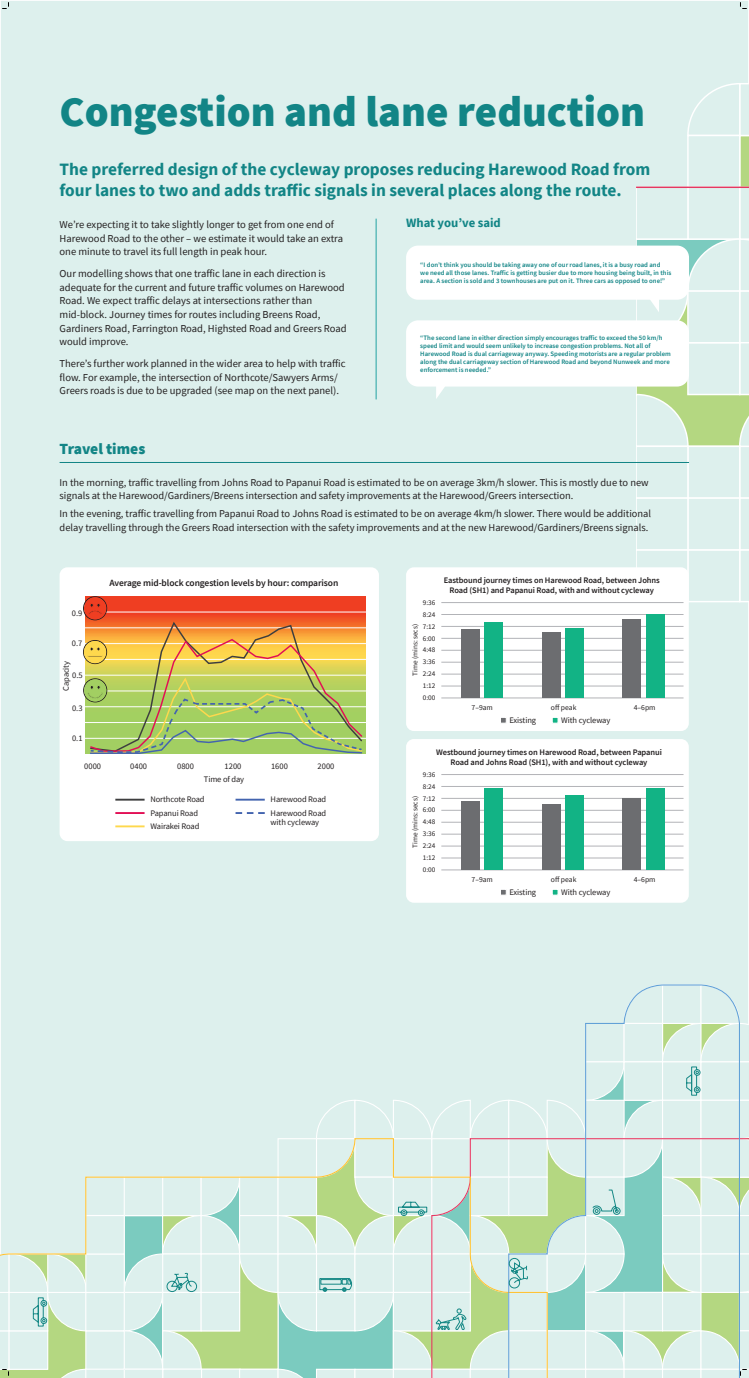
<style>
.page{position:relative;width:749px;height:1378px;background:#fff}
.page>*{position:absolute;margin:0;border:0;box-sizing:border-box;transform-origin:0 0}
.t1{font:900 42.81px "Source Sans Pro";color:#128586}
.t2{font:700 17.34px/20.8px "Source Sans Pro";color:#128586}
.t3{font:900 15.48px "Source Sans Pro";color:#128586}
.Copy-sub_head{font:700 12.69px "Source Sans Pro";color:#128586}
.body1{font:10.56px/13.7px "Source Sans Pro";color:#231f20}
.body{font:10.41px/13.5px "Source Sans Pro";color:#231f20}
.body-2{font:600 9.51px "Source Sans Pro";letter-spacing:-.01em;color:#231f20}
.body-3{font:600 8.46px/10.1px "Source Sans Pro";letter-spacing:-.01em;color:#231f20;text-align:center}
.body-4{font:8.46px/9.3px "Source Sans Pro";letter-spacing:-.01em;color:#231f20}
.body-5{font:7.62px "Source Sans Pro";color:#231f20}
.body-6{font:7.17px "Source Sans Pro";color:#231f20}
.t4{font:600 6.75px/8px "Source Sans Pro";color:#128586}
</style>
<div class="page">
<div style="left:0;top:0;width:748px;height:1378px;background:#ddf0ed;border:1px solid #fff"></div>
<hr style="left:60px;top:462px;width:628px;height:1px;background:#128586">
<hr style="left:375px;top:219px;width:1px;height:180px;background:#22a3a3">
<div style="left:406px;top:246px;width:282px;height:54px;background:#fff;border-radius:12px"></div>
<svg style="left:636px;top:82px;width:112px;height:520px"></svg>
<div style="left:406px;top:320px;width:282px;height:66px;background:#fff;border-radius:12px"></div>
<svg style="left:436px;top:386px;width:10px;height:13px"></svg>
<div style="left:406px;top:567px;width:282px;height:164px;background:#fff;border-radius:8px"></div>
<svg style="left:501px;top:717px;width:5px;height:6px"></svg>
<svg style="left:552px;top:717px;width:6px;height:6px"></svg>
<hr style="left:441px;top:602px;width:242px;height:1px;background:#b2b3b7">
<hr style="left:441px;top:614px;width:242px;height:1px;background:#b2b3b7">
<hr style="left:441px;top:626px;width:242px;height:1px;background:#b2b3b7">
<hr style="left:441px;top:638px;width:242px;height:1px;background:#b2b3b7">
<hr style="left:441px;top:650px;width:242px;height:1px;background:#b2b3b7">
<hr style="left:441px;top:662px;width:242px;height:1px;background:#b2b3b7">
<hr style="left:441px;top:674px;width:242px;height:1px;background:#b2b3b7">
<hr style="left:441px;top:686px;width:242px;height:1px;background:#b2b3b7">
<hr style="left:441px;top:698px;width:242px;height:1px;background:#b2b3b7">
<div style="left:461px;top:629px;width:18px;height:69px;background:#6c6d70"></div>
<div style="left:542px;top:632px;width:18px;height:66px;background:#6c6d70"></div>
<div style="left:565px;top:629px;width:18px;height:69px;background:#12b385"></div>
<div style="left:622px;top:619px;width:19px;height:79px;background:#6c6d70"></div>
<div style="left:645px;top:614px;width:19px;height:84px;background:#12b385"></div>
<div style="left:484px;top:622px;width:19px;height:76px;background:#12b385"></div>
<div style="left:406px;top:739px;width:282px;height:164px;background:#fff;border-radius:8px"></div>
<svg style="left:501px;top:889px;width:5px;height:6px"></svg>
<svg style="left:552px;top:889px;width:6px;height:6px"></svg>
<hr style="left:441px;top:774px;width:242px;height:1px;background:#b2b3b7">
<hr style="left:441px;top:786px;width:242px;height:1px;background:#b2b3b7">
<hr style="left:441px;top:798px;width:242px;height:1px;background:#b2b3b7">
<hr style="left:441px;top:810px;width:242px;height:1px;background:#b2b3b7">
<hr style="left:441px;top:822px;width:242px;height:1px;background:#b2b3b7">
<hr style="left:441px;top:834px;width:242px;height:1px;background:#b2b3b7">
<hr style="left:441px;top:846px;width:242px;height:1px;background:#b2b3b7">
<hr style="left:441px;top:858px;width:242px;height:1px;background:#b2b3b7">
<hr style="left:441px;top:870px;width:242px;height:1px;background:#b2b3b7">
<div style="left:461px;top:801px;width:18px;height:69px;background:#6c6d70"></div>
<div style="left:542px;top:804px;width:18px;height:66px;background:#6c6d70"></div>
<div style="left:565px;top:795px;width:18px;height:75px;background:#12b385"></div>
<div style="left:622px;top:799px;width:19px;height:71px;background:#6c6d70"></div>
<div style="left:484px;top:789px;width:19px;height:81px;background:#12b385"></div>
<div style="left:645px;top:788px;width:19px;height:82px;background:#12b385"></div>
<div style="left:60px;top:567px;width:319px;height:274px;background:#fff;border-radius:8px"></div>
<svg style="left:83px;top:596px;width:280px;height:158px;background:#ccaf58"></svg>
<hr style="left:235px;top:799px;width:30px;height:1px;background:#4364af">
<svg style="left:235px;top:812px;width:30px;height:2px"></svg>
<svg style="left:115px;top:799px;width:29px;height:1px"></svg>
<hr style="left:115px;top:812px;width:29px;height:2px;background:#e20f55">
<hr style="left:115px;top:825px;width:29px;height:2px;background:#fed84d">
<svg style="left:0;top:984px;width:748px;height:394px"></svg>
<p class="t1" style="left:60px;top:82px;width:587px">Congestion and lane reduction</p>
<p class="t2" style="left:60px;top:158px;width:592px">The preferred design of the cycleway proposes reducing Harewood Road from four lanes to two and adds traffic signals in several places along the route.</p>
<p class="body1" style="left:60px;top:217px;width:285px">We’re expecting it to take slightly longer to get from one end of<br>Harewood Road to the other – we estimate it would take an extra one minute to travel its full length in peak hour.</p>
<p class="body1" style="left:60px;top:266px;width:288px">Our modelling shows that one traffic lane in each direction is adequate for the current and future traffic volumes on Harewood Road. We expect traffic delays at intersections rather than mid-block. Journey times for routes including Breens Road, Gardiners Road, Farrington Road, Highsted Road and Greers Road would improve.</p>
<p class="body1" style="left:60px;top:356px;width:287px">There’s further work planned in the wider area to help with traffic flow. For example, the intersection of Northcote/Sawyers Arms/<br>Greers roads is due to be upgraded (see map on the next panel).</p>
<p class="Copy-sub_head" style="left:406px;top:215px;width:96px">What you’ve said</p>
<p class="t4" style="left:420px;top:261px;width:252px">“I don’t think you should be taking away one of our road lanes, it is a busy road and<br>we need all those lanes. Traffic is getting busier due to more housing being built, in this area. A section is sold and 3 townhouses are put on it. Three cars as opposed to one!”</p>
<p class="t4" style="left:420px;top:333px;width:252px">“The second lane in either direction simply encourages traffic to exceed the 50 km/h speed limit and would seem unlikely to increase congestion problems. Not all of Harewood Road is dual carriageway anyway. Speeding motorists are a regular problem along the dual carriageway section of Harewood Road and beyond Nunweek and more enforcement is needed.”</p>
<h2 class="t3" style="left:60px;top:438px;width:87px">Travel times</h2>
<p class="body" style="left:60px;top:475px;width:590px">In the morning, traffic travelling from Johns Road to Papanui Road is estimated to be on average 3km/h slower. This is mostly due to new signals at the Harewood/Gardiners/Breens intersection and safety improvements at the Harewood/Greers intersection.</p>
<p class="body" style="left:60px;top:507px;width:593px">In the evening, traffic travelling from Papanui Road to Johns Road is estimated to be on average 4km/h slower. There would be additional delay travelling through the Greers Road intersection with the safety improvements and at the new Harewood/Gardiners/Breens signals.</p>
<p class="body-4" style="left:72px;top:609px;width:12px">0.9</p>
<p class="body-4" style="left:72px;top:639px;width:12px">0.7</p>
<p class="body-4" style="left:72px;top:670px;width:12px">0.5</p>
<p class="body-4" style="left:72px;top:703px;width:12px">0.3</p>
<p class="body-4" style="left:61px;top:691px;width:32px;rotate:-90deg">Capacity</p>
<p class="body-4" style="left:72px;top:733px;width:12px">0.1</p>
<p class="body-2" style="left:109px;top:577px;width:230px">Average mid-block congestion levels by hour: comparison</p>
<p class="body-4" style="left:84px;top:761px;width:18px">0000</p>
<p class="body-4" style="left:130px;top:761px;width:18px">0400</p>
<p class="body-4" style="left:177px;top:761px;width:18px">0800</p>
<p class="body-4" style="left:224px;top:761px;width:18px">1200</p>
<p class="body-4" style="left:271px;top:761px;width:18px">1600</p>
<p class="body-4" style="left:317px;top:761px;width:18px">2000</p>
<p class="body-4" style="left:204px;top:775px;width:42px">Time of day</p>
<p class="body-4" style="left:150px;top:794px;width:56px">Northcote Road</p>
<p class="body-4" style="left:150px;top:808px;width:49px">Papanui Road</p>
<p class="body-4" style="left:150px;top:821px;width:50px">Wairakei Road</p>
<p class="body-4" style="left:270px;top:794px;width:57px">Harewood Road</p>
<p class="body-4" style="left:270px;top:808px;width:57px">Harewood Road with cycleway</p>
<p class="body-6" style="left:422px;top:598px;width:14px">9:36</p>
<p class="body-6" style="left:422px;top:610px;width:14px">8:24</p>
<p class="body-6" style="left:422px;top:622px;width:14px">7:12</p>
<p class="body-6" style="left:422px;top:633px;width:14px">6:00</p>
<p class="body-6" style="left:422px;top:645px;width:14px">4:48</p>
<p class="body-6" style="left:422px;top:657px;width:14px">3:36</p>
<p class="body-6" style="left:422px;top:669px;width:14px">2:24</p>
<p class="body-6" style="left:422px;top:681px;width:14px">1:12</p>
<p class="body-6" style="left:422px;top:693px;width:14px">0:00</p>
<p class="body-6" style="left:410px;top:676px;width:53px;rotate:-90deg">Time (mins:secs)</p>
<p class="body-3" style="left:443px;top:575px;width:217px">Eastbound journey times on Harewood Road, between Johns<br>Road (SH1) and Papanui Road, with and without cycleway</p>
<p class="body-5" style="left:471px;top:702px;width:23px">7–9am</p>
<p class="body-5" style="left:550px;top:702px;width:27px">off peak</p>
<p class="body-5" style="left:633px;top:702px;width:23px">4–6pm</p>
<p class="body-3" style="left:436px;top:747px;width:227px">Westbound journey times on Harewood Road, between Papanui<br>Road and Johns Road (SH1), with and without cycleway</p>
<p class="body-4" style="left:509px;top:715px;width:28px">Existing</p>
<p class="body-4" style="left:561px;top:715px;width:51px">With cycleway</p>
<p class="body-6" style="left:422px;top:770px;width:14px">9:36</p>
<p class="body-6" style="left:422px;top:782px;width:14px">8:24</p>
<p class="body-6" style="left:422px;top:794px;width:14px">7:12</p>
<p class="body-6" style="left:422px;top:805px;width:14px">6:00</p>
<p class="body-6" style="left:422px;top:817px;width:14px">4:48</p>
<p class="body-6" style="left:422px;top:829px;width:14px">3:36</p>
<p class="body-6" style="left:422px;top:841px;width:14px">2:24</p>
<p class="body-6" style="left:422px;top:853px;width:14px">1:12</p>
<p class="body-6" style="left:422px;top:865px;width:14px">0:00</p>
<p class="body-6" style="left:410px;top:848px;width:53px;rotate:-90deg">Time (mins:secs)</p>
<p class="body-5" style="left:471px;top:874px;width:23px">7–9am</p>
<p class="body-5" style="left:550px;top:874px;width:27px">off peak</p>
<p class="body-5" style="left:633px;top:874px;width:23px">4–6pm</p>
<p class="body-4" style="left:509px;top:887px;width:28px">Existing</p>
<p class="body-4" style="left:561px;top:887px;width:51px">With cycleway</p>
</div>
